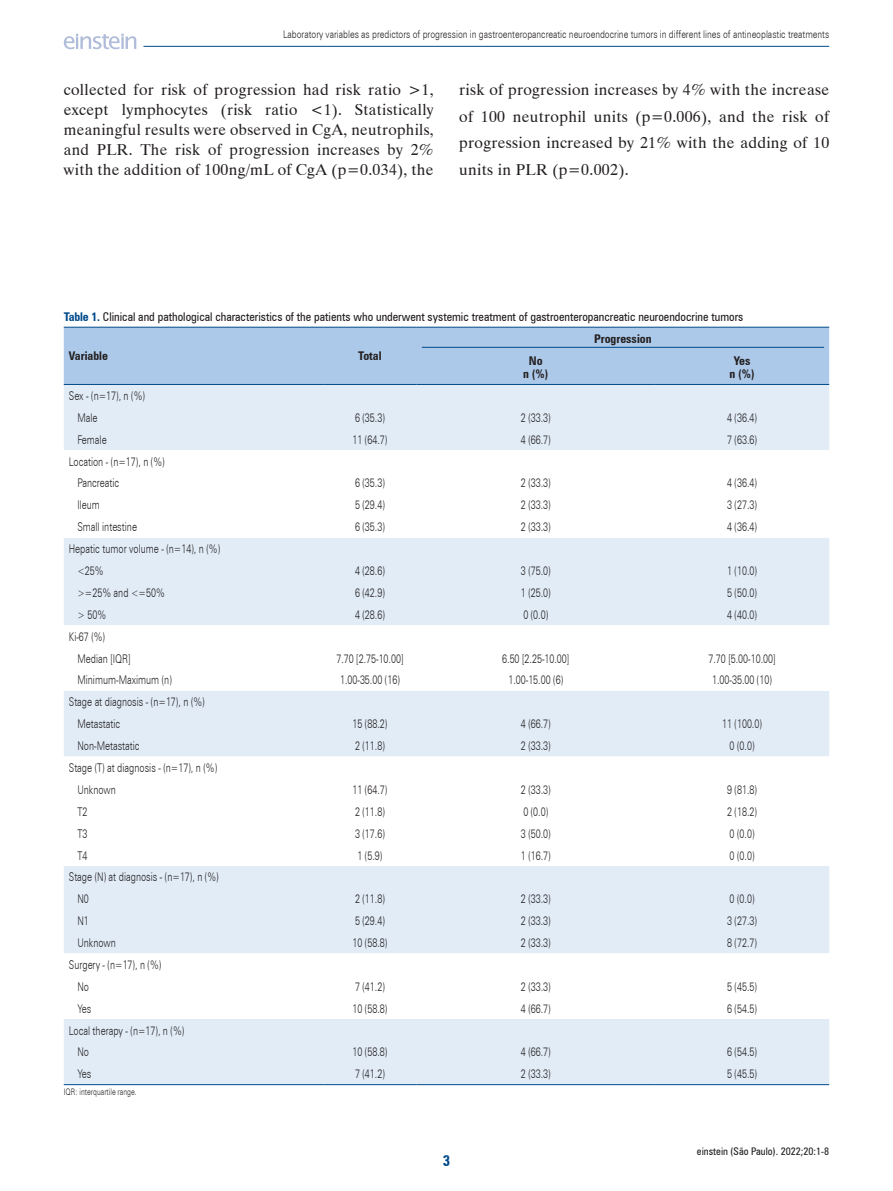
<style>
.page{position:relative;width:893px;height:1191px;background:#fff}
.page>*{position:absolute;margin:0;border:0;box-sizing:border-box;transform-origin:0 0}
.t1{font:15.75px/20px "Dutch 801 BT";letter-spacing:.02em;color:#231f20;text-align:justify}
.t2{font:700 condensed 15px "Zurich BT";color:#004a8b}
.t3{font:300 12px/21.9px "Zurich BT";color:#231f20;scale:.75 1}
.t4{font:condensed 12px "Zurich BT";color:#231f20}
.t5{font:700 condensed 12px/13.5px "Zurich BT";color:#231f20;text-align:center}
.t6{font:300 10.5px "Zurich BT";color:#231f20;scale:.8 1}
.t7{font:condensed 10.5px "Zurich BT";color:#231f20}
.t8{font:300 9px "Zurich BT";color:#231f20;scale:.75 1}
.s1{font-weight:700;color:#004a8b}
</style>
<div class="page">
<svg style="left:64px;top:34px;width:72px;height:15px"></svg>
<hr style="left:143px;top:46px;width:686px;height:1px;background:#004a8b">
<div style="left:64px;top:328px;width:765px;height:56px;background:#acc9e9"></div>
<div style="left:64px;top:385px;width:765px;height:699px;background:#e1ecf7"></div>
<svg style="left:64px;top:450px;width:765px;height:569px"></svg>
<hr style="left:64px;top:327px;width:259px;height:1px;background:#004a8b">
<hr style="left:323px;top:327px;width:94px;height:1px;background:#004a8b">
<hr style="left:417px;top:327px;width:238px;height:1px;background:#004a8b">
<hr style="left:655px;top:327px;width:174px;height:1px;background:#004a8b">
<hr style="left:64px;top:1084px;width:259px;height:1px;background:#004a8b">
<hr style="left:323px;top:1084px;width:94px;height:1px;background:#004a8b">
<hr style="left:417px;top:1084px;width:238px;height:1px;background:#004a8b">
<hr style="left:655px;top:1084px;width:174px;height:1px;background:#004a8b">
<hr style="left:64px;top:384px;width:259px;height:1px;background:#004a8b">
<hr style="left:323px;top:384px;width:94px;height:1px;background:#004a8b">
<hr style="left:417px;top:384px;width:238px;height:1px;background:#004a8b">
<hr style="left:655px;top:384px;width:174px;height:1px;background:#004a8b">
<hr style="left:422px;top:347px;width:402px;height:1px;background:#004a8b">
<p class="t6" style="left:283px;top:28px;width:684px">Laboratory variables as predictors of progression in gastroenteropancreatic neuroendocrine tumors in different lines of antineoplastic treatments</p>
<p class="t1" style="left:64px;top:79px;width:371px">collected for risk of progression had risk ratio &gt;1, except lymphocytes (risk ratio &lt;1). Statistically meaningful results were observed in CgA, neutrophils, and PLR. The risk of progression increases by 2% with the addition of 100ng/mL of CgA (p=0.034), the</p>
<h1 class="t1" style="left:459px;top:76px;width:371px;line-height:26.8px">risk of progression increases by 4% with the increase of 100 neutrophil units (p=0.006), and the risk of progression increased by 21% with the adding of 10 units in PLR (p=0.002).</h1>
<p class="t4" style="left:64px;top:309px;width:681px"><span class="s1">Table 1.</span> Clinical and pathological characteristics of the patients who underwent systemic treatment of gastroenteropancreatic neuroendocrine tumors</p>
<p class="t5" style="left:69px;top:349px;width:41px">Variable</p>
<p class="t5" style="left:358px;top:349px;width:25px">Total</p>
<p class="t5" style="left:594px;top:331px;width:59px">Progression</p>
<p class="t5" style="left:523px;top:353px;width:27px">No<br>n (%)</p>
<p class="t5" style="left:729px;top:353px;width:27px">Yes n (%)</p>
<p class="t3" style="left:77px;top:384px;width:92px;text-indent:-9px">Sex - (n=17), n (%)<br>Male</p>
<p class="t3" style="left:355px;top:406px;width:41px">6 (35.3)</p>
<p class="t3" style="left:521px;top:406px;width:41px">2 (33.3)</p>
<p class="t3" style="left:727px;top:406px;width:41px">4 (36.4)</p>
<p class="t3" style="left:77px;top:428px;width:41px">Female</p>
<p class="t3" style="left:353px;top:428px;width:48px">11 (64.7)</p>
<p class="t3" style="left:521px;top:428px;width:41px">4 (66.7)</p>
<p class="t3" style="left:727px;top:428px;width:41px">7 (63.6)</p>
<p class="t3" style="left:77px;top:450px;width:118px;text-indent:-9px">Location - (n=17), n (%)<br>Pancreatic</p>
<p class="t3" style="left:355px;top:472px;width:41px">6 (35.3)</p>
<p class="t3" style="left:521px;top:472px;width:41px">2 (33.3)</p>
<p class="t3" style="left:727px;top:472px;width:41px">4 (36.4)</p>
<p class="t3" style="left:77px;top:494px;width:32px">Ileum</p>
<p class="t3" style="left:355px;top:494px;width:41px">5 (29.4)</p>
<p class="t3" style="left:521px;top:494px;width:41px">2 (33.3)</p>
<p class="t3" style="left:727px;top:494px;width:41px">3 (27.3)</p>
<p class="t3" style="left:77px;top:516px;width:81px">Small intestine</p>
<p class="t3" style="left:355px;top:516px;width:41px">6 (35.3)</p>
<p class="t3" style="left:521px;top:516px;width:41px">2 (33.3)</p>
<p class="t3" style="left:727px;top:516px;width:41px">4 (36.4)</p>
<p class="t3" style="left:77px;top:538px;width:192px;text-indent:-9px">Hepatic tumor volume - (n=14), n (%) &lt;25%</p>
<p class="t3" style="left:355px;top:560px;width:41px">4 (28.6)</p>
<p class="t3" style="left:521px;top:560px;width:41px">3 (75.0)</p>
<p class="t3" style="left:727px;top:560px;width:41px">1 (10.0)</p>
<p class="t3" style="left:77px;top:581px;width:118px">&gt;=25% and &lt;=50%</p>
<p class="t3" style="left:355px;top:581px;width:41px">6 (42.9)</p>
<p class="t3" style="left:521px;top:581px;width:41px">1 (25.0)</p>
<p class="t3" style="left:727px;top:581px;width:41px">5 (50.0)</p>
<p class="t3" style="left:77px;top:603px;width:40px">&gt; 50%</p>
<p class="t3" style="left:355px;top:603px;width:41px">4 (28.6)</p>
<p class="t3" style="left:523px;top:603px;width:35px">0 (0.0)</p>
<p class="t3" style="left:727px;top:603px;width:41px">4 (40.0)</p>
<p class="t3" style="left:77px;top:625px;width:72px;text-indent:-9px">Ki-67 (%)<br>Median [IQR]</p>
<p class="t3" style="left:336px;top:647px;width:91px">7.70 [2.75-10.00]</p>
<p class="t3" style="left:502px;top:647px;width:91px">6.50 [2.25-10.00]</p>
<p class="t3" style="left:708px;top:647px;width:91px">7.70 [5.00-10.00]</p>
<p class="t3" style="left:77px;top:669px;width:127px">Minimum-Maximum (n)</p>
<p class="t3" style="left:340px;top:669px;width:81px">1.00-35.00 (16)</p>
<p class="t3" style="left:508px;top:669px;width:74px">1.00-15.00 (6)</p>
<p class="t3" style="left:712px;top:669px;width:81px">1.00-35.00 (10)</p>
<p class="t3" style="left:77px;top:691px;width:171px;text-indent:-9px">Stage at diagnosis - (n=17), n (%)<br>Metastatic</p>
<p class="t3" style="left:353px;top:713px;width:48px">15 (88.2)</p>
<p class="t3" style="left:521px;top:713px;width:41px">4 (66.7)</p>
<p class="t3" style="left:722px;top:713px;width:55px">11 (100.0)</p>
<p class="t3" style="left:77px;top:735px;width:85px">Non-Metastatic</p>
<p class="t3" style="left:355px;top:735px;width:41px">2 (11.8)</p>
<p class="t3" style="left:521px;top:735px;width:41px">2 (33.3)</p>
<p class="t3" style="left:730px;top:735px;width:35px">0 (0.0)</p>
<p class="t3" style="left:77px;top:756px;width:188px;text-indent:-9px">Stage (T) at diagnosis - (n=17), n (%)<br>Unknown</p>
<p class="t3" style="left:353px;top:778px;width:48px">11 (64.7)</p>
<p class="t3" style="left:521px;top:778px;width:41px">2 (33.3)</p>
<p class="t3" style="left:727px;top:778px;width:41px">9 (81.8)</p>
<p class="t3" style="left:77px;top:800px;width:15px">T2</p>
<p class="t3" style="left:355px;top:800px;width:41px">2 (11.8)</p>
<p class="t3" style="left:523px;top:800px;width:35px">0 (0.0)</p>
<p class="t3" style="left:727px;top:800px;width:41px">2 (18.2)</p>
<p class="t3" style="left:77px;top:822px;width:15px">T3</p>
<p class="t3" style="left:355px;top:822px;width:41px">3 (17.6)</p>
<p class="t3" style="left:521px;top:822px;width:41px">3 (50.0)</p>
<p class="t3" style="left:730px;top:822px;width:35px">0 (0.0)</p>
<p class="t3" style="left:77px;top:844px;width:15px">T4</p>
<p class="t3" style="left:357px;top:844px;width:35px">1 (5.9)</p>
<p class="t3" style="left:521px;top:844px;width:41px">1 (16.7)</p>
<p class="t3" style="left:730px;top:844px;width:35px">0 (0.0)</p>
<p class="t3" style="left:77px;top:866px;width:190px;text-indent:-9px">Stage (N) at diagnosis - (n=17), n (%)<br>N0</p>
<p class="t3" style="left:355px;top:888px;width:41px">2 (11.8)</p>
<p class="t3" style="left:521px;top:888px;width:41px">2 (33.3)</p>
<p class="t3" style="left:730px;top:888px;width:35px">0 (0.0)</p>
<p class="t3" style="left:77px;top:910px;width:17px">N1</p>
<p class="t3" style="left:355px;top:910px;width:41px">5 (29.4)</p>
<p class="t3" style="left:521px;top:910px;width:41px">2 (33.3)</p>
<p class="t3" style="left:727px;top:910px;width:41px">3 (27.3)</p>
<p class="t3" style="left:77px;top:931px;width:53px">Unknown</p>
<p class="t3" style="left:353px;top:931px;width:48px">10 (58.8)</p>
<p class="t3" style="left:521px;top:931px;width:41px">2 (33.3)</p>
<p class="t3" style="left:727px;top:931px;width:41px">8 (72.7)</p>
<p class="t3" style="left:77px;top:953px;width:113px;text-indent:-9px">Surgery - (n=17), n (%)<br>No</p>
<p class="t3" style="left:355px;top:975px;width:41px">7 (41.2)</p>
<p class="t3" style="left:521px;top:975px;width:41px">2 (33.3)</p>
<p class="t3" style="left:727px;top:975px;width:41px">5 (45.5)</p>
<p class="t3" style="left:77px;top:997px;width:20px">Yes</p>
<p class="t3" style="left:353px;top:997px;width:48px">10 (58.8)</p>
<p class="t3" style="left:521px;top:997px;width:41px">4 (66.7)</p>
<p class="t3" style="left:727px;top:997px;width:41px">6 (54.5)</p>
<p class="t3" style="left:77px;top:1019px;width:144px;text-indent:-9px">Local therapy - (n=17), n (%)<br>No</p>
<p class="t3" style="left:353px;top:1041px;width:48px">10 (58.8)</p>
<p class="t3" style="left:521px;top:1041px;width:41px">4 (66.7)</p>
<p class="t3" style="left:727px;top:1041px;width:41px">6 (54.5)</p>
<p class="t3" style="left:77px;top:1063px;width:20px">Yes</p>
<p class="t3" style="left:355px;top:1063px;width:41px">7 (41.2)</p>
<p class="t3" style="left:521px;top:1063px;width:41px">2 (33.3)</p>
<p class="t3" style="left:727px;top:1063px;width:41px">5 (45.5)</p>
<p class="t8" style="left:64px;top:1086px;width:99px">IQR: interquartile range.</p>
<p class="t2" style="left:443px;top:1151px;width:9px">3</p>
<p class="t7" style="left:697px;top:1144px;width:134px">einstein (São Paulo). 2022;20:1-8</p>
</div>
